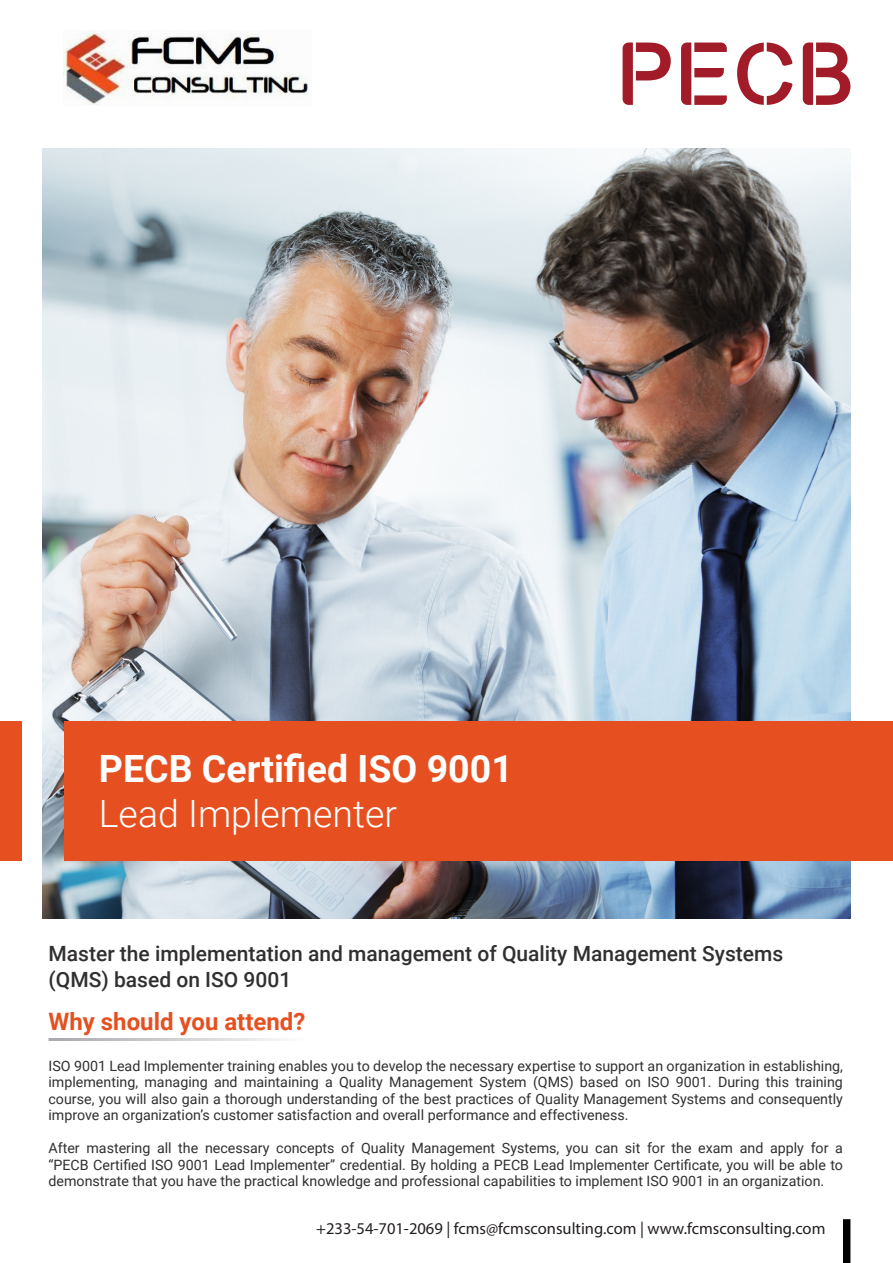
<style>
.page{position:relative;width:893px;height:1263px;background:#fff}
.page>*{position:absolute;margin:0;border:0;box-sizing:border-box;transform-origin:0 0}
.t1{font:700 37.5px "Roboto";color:#fff}
.t2{font:300 37.5px "Roboto";color:#fff}
.t3{font:700 24px "Roboto";color:#e65020}
.t4{font:500 21px/25.2px "Roboto";color:#312f30}
.t5{font:16.5px "Myriad Pro";color:#231f20}
.t6{font:14.25px/16.5px "Roboto";color:#312f30;text-align:justify}
</style>
<div class="page">
<img style="left:43px;top:149px;width:807px;height:769px">
<div style="left:65px;top:721px;width:828px;height:140px;background:#e65020"></div>
<div style="left:0;top:721px;width:21px;height:140px;background:#e65020"></div>
<div style="left:843px;top:1219px;width:7px;height:44px;background:#000"></div>
<svg style="left:623px;top:43px;width:48px;height:62px"></svg>
<svg style="left:681px;top:43px;width:46px;height:62px"></svg>
<svg style="left:737px;top:43px;width:55px;height:62px"></svg>
<svg style="left:803px;top:43px;width:47px;height:62px"></svg>
<img style="left:64px;top:31px;width:244px;height:74px">
<p class="t1" style="left:99px;top:742px;width:415px">PECB Certified ISO 9001</p>
<p class="t2" style="left:99px;top:787px;width:300px">Lead Implementer</p>
<p class="t4" style="left:49px;top:940px;width:736px">Master the implementation and management of Quality Management Systems (QMS) based on ISO 9001</p>
<p class="t3" style="left:49px;top:1005px;width:258px">Why should you attend?</p>
<p class="t6" style="left:49px;top:1057px;width:796px">ISO 9001 Lead Implementer training enables you to develop the necessary expertise to support an organization in establishing, implementing, managing and maintaining a Quality Management System (QMS) based on ISO 9001. During this training course, you will also gain a thorough understanding of the best practices of Quality Management Systems and consequently improve an organization’s customer satisfaction and overall performance and effectiveness.</p>
<p class="t6" style="left:49px;top:1139px;width:796px">After mastering all the necessary concepts of Quality Management Systems, you can sit for the exam and apply for a “PECB Certified ISO 9001 Lead Implementer” credential. By holding a PECB Lead Implementer Certificate, you will be able to demonstrate that you have the practical knowledge and professional capabilities to implement ISO 9001 in an organization.</p>
<p class="t5" style="left:316px;top:1218px;width:511px">+233-54-701-2069 | fcms@fcmsconsulting.com | www.fcmsconsulting.com</p>
</div>
